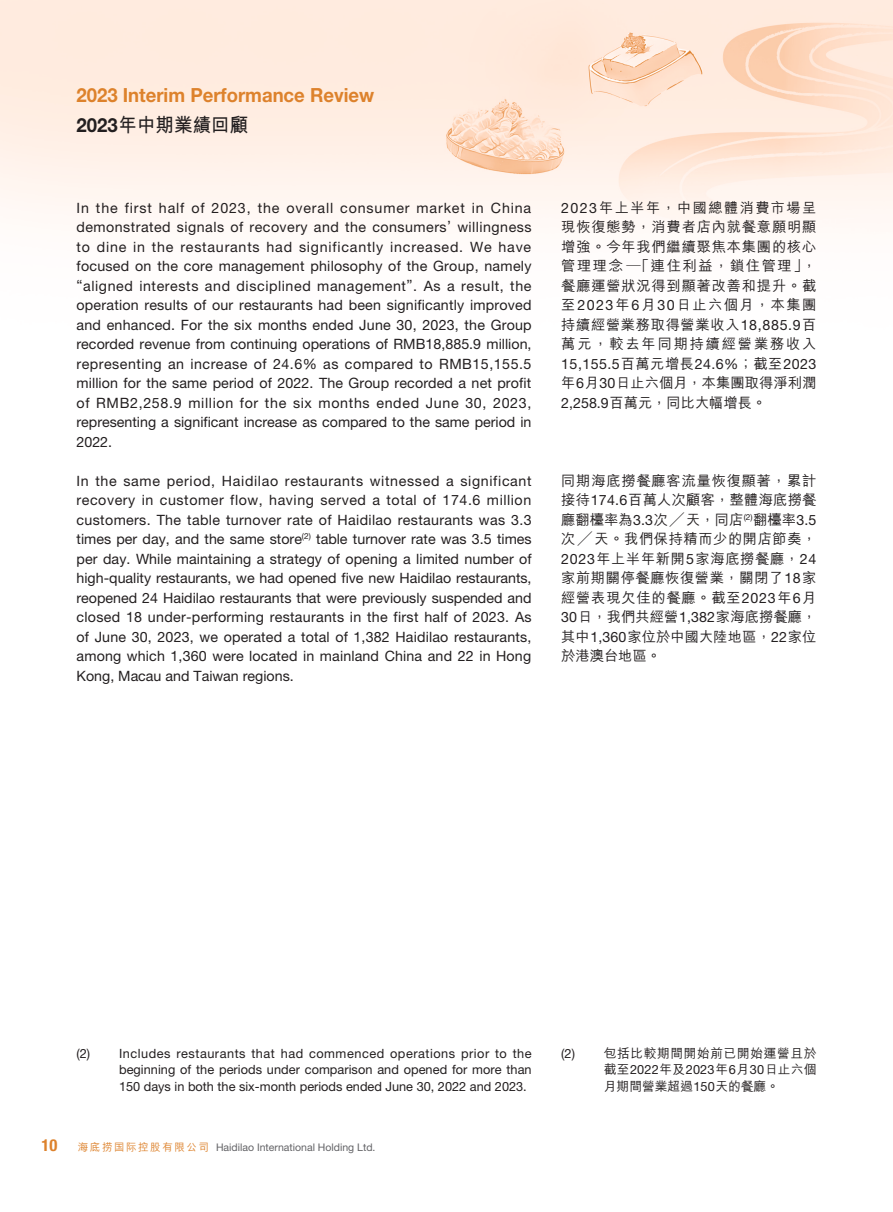
<style>
.page{position:relative;width:893px;height:1212px;background:#fff}
.page>*{position:absolute;margin:0;border:0;box-sizing:border-box;transform-origin:0 0}
.t1{font:700 19.5px "Helvetica Neue LT Std";color:#dd822c;scale:.95 1}
.t2{font:700 19.5px "M Hei HK";color:#231f20;scale:.95 1}
.t3{font:14.25px/19.5px "Helvetica Neue LT Std";color:#231f20;text-align:justify}
.t4{font:500 14.25px/19.5px "M Hei HK";letter-spacing:.045em;color:#231f20;text-align:justify}
.t5{font:500 14.25px/19.5px "M Hei HK";letter-spacing:.005em;color:#231f20}
.t6{font:14.25px "Helvetica Neue LT Std";letter-spacing:.03em;color:#231f20}
.t7{font:12.75px/16.5px "Helvetica Neue LT Std";color:#231f20;text-align:justify}
.t8{font:500 12.75px "M Hei HK";letter-spacing:.045em;color:#231f20}
.t9{font:500 12.75px "M Hei HK";color:#231f20}
.t10{font:10.5px "Helvetica Neue LT Std";color:#636366}
.s1{font-family:"Helvetica Neue LT Std"}
.s2{font-family:"Helvetica Neue LT Std";font-weight:400}
.s3{font-family:"M Hei HK";font-weight:500}
.s4{font-weight:700;font-stretch:condensed;font-size:16.5px;color:#dd822c}
.s5{font-family:"M Hei HKS";font-weight:500;color:#dd822c}
</style>
<div class="page">
<img style="left:0;top:0;width:893px;height:227px">
<h1 class="t1" style="left:76px;top:83px;width:315px">2023 Interim Performance Review</h1>
<h1 class="t2" style="left:76px;top:111px;width:182px"><span class="s1">2023</span>年中期業績回顧</h1>
<p class="t3" style="left:77px;top:198px;width:457px">In the first half of 2023, the overall consumer market in China demonstrated signals of recovery and the consumers’ willingness to dine in the restaurants had significantly increased. We have focused on the core management philosophy of the Group, namely “aligned interests and disciplined management”. As a result, the operation results of our restaurants had been significantly improved and enhanced. For the six months ended June 30, 2023, the Group recorded revenue from continuing operations of RMB18,885.9 million, representing an increase of 24.6% as compared to RMB15,155.5 million for the same period of 2022. The Group recorded a net profit of RMB2,258.9 million for the six months ended June 30, 2023, representing a significant increase as compared to the same period in 2022.</p>
<p class="t3" style="left:77px;top:470px;width:457px">In the same period, Haidilao restaurants witnessed a significant recovery in customer flow, having served a total of 174.6 million customers. The table turnover rate of Haidilao restaurants was 3.3 times per day, and the same store<sup>(2)</sup> table turnover rate was 3.5 times per day. While maintaining a strategy of opening a limited number of high-quality restaurants, we had opened five new Haidilao restaurants, reopened 24 Haidilao restaurants that were previously suspended and closed 18 under-performing restaurants in the first half of 2023. As of June 30, 2023, we operated a total of 1,382 Haidilao restaurants, among which 1,360 were located in mainland China and 22 in Hong Kong, Macau and Taiwan regions.</p>
<p class="t4" style="left:561px;top:196px;width:257px"><span class="s2">2023</span>年上半年，中國總體消費市場呈現恢復態勢，消費者店內就餐意願明顯增強。今年我們繼續聚焦本集團的核心管理理念 —「連住利益，鎖住管理」，餐廳運營狀況得到顯著改善和提升。截至<span class="s2">2023</span>年<span class="s2">6</span>月<span class="s2">30</span>日止六個月，本集團持續經營業務取得營業收入<span class="s2">18,885.9</span>百萬元，較去年同期持續經營業務收入</p>
<p class="t6" style="left:561px;top:355px;width:257px">15,155.5<span class="s3">百萬元增長</span>24.6%<span class="s3">；截至</span>2023</p>
<p class="t5" style="left:561px;top:372px;width:257px">年<span class="s2">6</span>月<span class="s2">30</span>日止六個月，本集團取得淨利潤<br><span class="s2">2,258.9</span>百萬元，同比大幅增長。</p>
<p class="t4" style="left:561px;top:469px;width:257px">同期海底撈餐廳客流量恢復顯著，累計接待<span class="s2">174.6</span>百萬人次顧客，整體海底撈餐廳翻檯率為<span class="s2">3.3</span>次╱天，同店<sup>(2)</sup>翻檯率<span class="s2">3.5</span>次╱天。我們保持精而少的開店節奏，<span class="s2">2023</span>年上半年新開<span class="s2">5</span>家海底撈餐廳，<span class="s2">24</span>家前期關停餐廳恢復營業，關閉了<span class="s2">18</span>家經營表現欠佳的餐廳。截至<span class="s2">2023</span>年<span class="s2">6</span>月<span class="s2">30</span>日，我們共經營<span class="s2">1,382</span>家海底撈餐廳，其中<span class="s2">1,360</span>家位於中國大陸地區，<span class="s2">22</span>家位於港澳台地區。</p>
<p class="t7" style="left:119px;top:1044px;width:414px;text-indent:-43px">(2) Includes restaurants that had commenced operations prior to the beginning of the periods under comparison and opened for more than 150 days in both the six-month periods ended June 30, 2022 and 2023.</p>
<p class="t10" style="left:42px;top:1141px;width:335px"><span class="s4">10</span> <span class="s5">海底撈國際控股有限公司</span> Haidilao International Holding Ltd.</p>
<p class="t8" style="left:561px;top:1043px;width:257px"><span class="s2">(2)</span> 包括比較期間開始前已開始運營且於</p>
<p class="t7" style="left:604px;top:1061px;width:214px"><span class="s3">截至</span>2022<span class="s3">年及</span>2023<span class="s3">年</span>6<span class="s3">月</span>30<span class="s3">日止六個</span></p>
<p class="t9" style="left:604px;top:1076px;width:177px">月期間營業超過<span class="s2">150</span>天的餐廳。</p>
</div>
